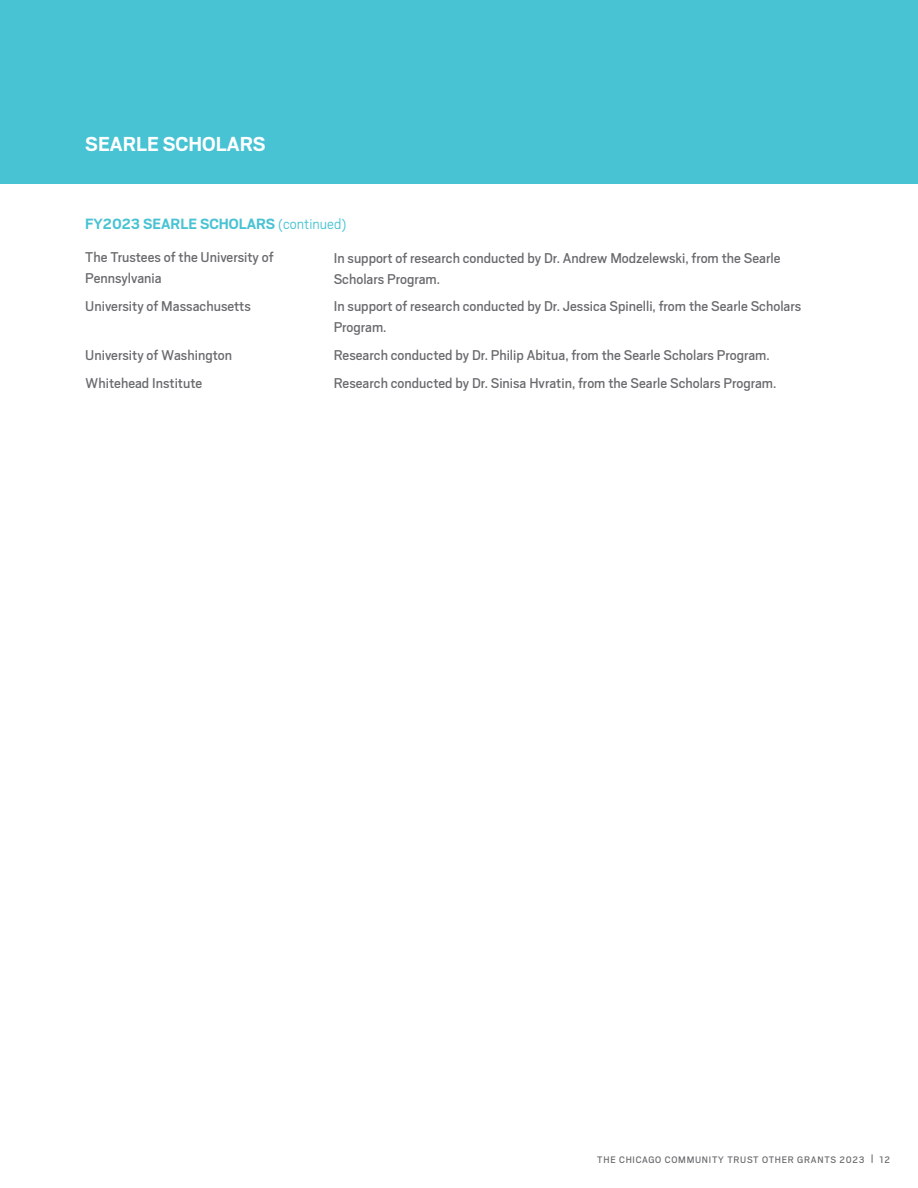
<style>
.page{position:relative;width:918px;height:1188px;background:#fff}
.page>*{position:absolute;margin:0;border:0;box-sizing:border-box;transform-origin:0 0}
.t1{font:700 22.5px "Scout";color:#fff}
.t2{font:700 16.5px "Scout";color:#47c3d3}
.t3{font:15.75px/21px "Scout";color:#696a6d}
.t4{font:10.5px "Scout";letter-spacing:.07em;color:#696a6d}
.s1{font-weight:300}
</style>
<div class="page">
<div style="left:0;top:0;width:918px;height:183px;background:#47c3d3"></div>
<h1 class="t1" style="left:85px;top:130px;width:182px">SEARLE SCHOLARS</h1>
<p class="t2" style="left:85px;top:213px;width:263px">FY2023 SEARLE SCHOLARS <span class="s1">(continued)</span></p>
<p class="t3" style="left:334px;top:246px;width:448px">In support of research conducted by Dr. Andrew Modzelewski, from the Searle<br>Scholars Program.</p>
<p class="t3" style="left:334px;top:295px;width:469px">In support of research conducted by Dr. Jessica Spinelli, from the Searle Scholars<br>Program.</p>
<p class="t3" style="left:334px;top:341px;width:444px;line-height:27.8px">Research conducted by Dr. Philip Abitua, from the Searle Scholars Program.<br>Research conducted by Dr. Sinisa Hvratin, from the Searle Scholars Program.</p>
<p class="t3" style="left:85px;top:246px;width:190px">The Trustees of the University of<br>Pennsylvania</p>
<p class="t3" style="left:85px;top:295px;width:167px">University of Massachusetts</p>
<p class="t3" style="left:85px;top:340px;width:148px;line-height:27.8px">University of Washington<br>Whitehead Institute</p>
<p class="t4" style="left:597px;top:1153px;width:294px">THE CHICAGO COMMUNITY TRUST OTHER GRANTS 2023 | 12</p>
</div>
